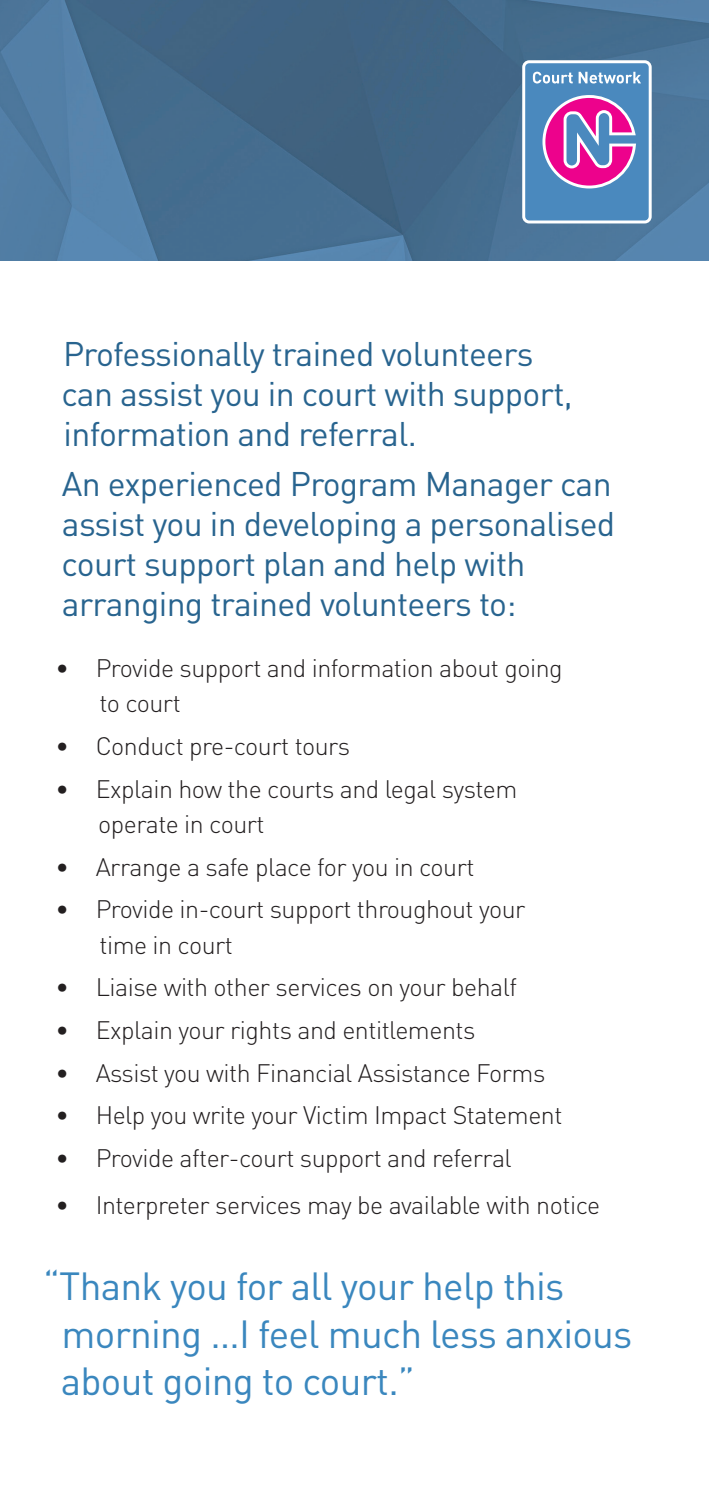
<style>
.page{position:relative;width:709px;height:1489px;background:#fff}
.page>*{position:absolute;margin:0;border:0;box-sizing:border-box;transform-origin:0 0}
.Bullet_List{font:38.75px/47.5px "DIN";letter-spacing:-.02em;color:#3a87be}
.Bullet_List-2{font:33.75px/40px "DIN";letter-spacing:-.02em;color:#28648f}
.Bullet_List-3{font:300 25px/35.5px "DIN";letter-spacing:-.02em;color:#231f20}
</style>
<div class="page">
<img style="left:0;top:0;width:709px;height:261px">
<div style="left:523px;top:62px;width:127px;height:160px;background:#4a89be;border-radius:6px"></div>
<div style="left:522px;top:60px;width:129px;height:163px;border:3px solid #fff;border-radius:6px"></div>
<svg style="left:542px;top:95px;width:94px;height:94px"></svg>
<svg style="left:533px;top:72px;width:39px;height:11px"></svg>
<svg style="left:578px;top:72px;width:63px;height:11px"></svg>
<p class="Bullet_List-2" style="left:61px;top:333px;width:513px">Professionally trained volunteers can assist you in court with support, information and referral.</p>
<p class="Bullet_List-2" style="left:61px;top:463px;width:555px">An experienced Program Manager can assist you in developing a personalised court support plan and help with arranging trained volunteers to:</p>
<p class="Bullet_List-3" style="left:99px;top:649px;width:465px;text-indent:-44px">• Provide support and information about going to court</p>
<p class="Bullet_List-3" style="left:55px;top:728px;width:296px">• Conduct pre-court tours</p>
<p class="Bullet_List-3" style="left:98px;top:770px;width:420px;text-indent:-43px">• Explain how the courts and legal system operate in court</p>
<p class="Bullet_List-3" style="left:55px;top:848px;width:420px">• Arrange a safe place for you in court</p>
<p class="Bullet_List-3" style="left:99px;top:891px;width:427px;text-indent:-44px">• Provide in-court support throughout your time in court</p>
<p class="Bullet_List-3" style="left:55px;top:969px;width:463px">• Liaise with other services on your behalf</p>
<p class="Bullet_List-3" style="left:55px;top:1011px;width:421px">• Explain your rights and entitlements</p>
<p class="Bullet_List-3" style="left:55px;top:1054px;width:491px">• Assist you with Financial Assistance Forms</p>
<p class="Bullet_List-3" style="left:55px;top:1097px;width:508px">• Help you write your Victim Impact Statement</p>
<p class="Bullet_List-3" style="left:55px;top:1139px;width:458px">• Provide after-court support and referral</p>
<p class="Bullet_List-3" style="left:55px;top:1186px;width:546px">• Interpreter services may be available with notice</p>
<p class="Bullet_List" style="left:61px;top:1261px;width:573px;text-indent:-18px">“Thank you for all your help this morning …I feel much less anxious about going to court.”</p>
</div>
